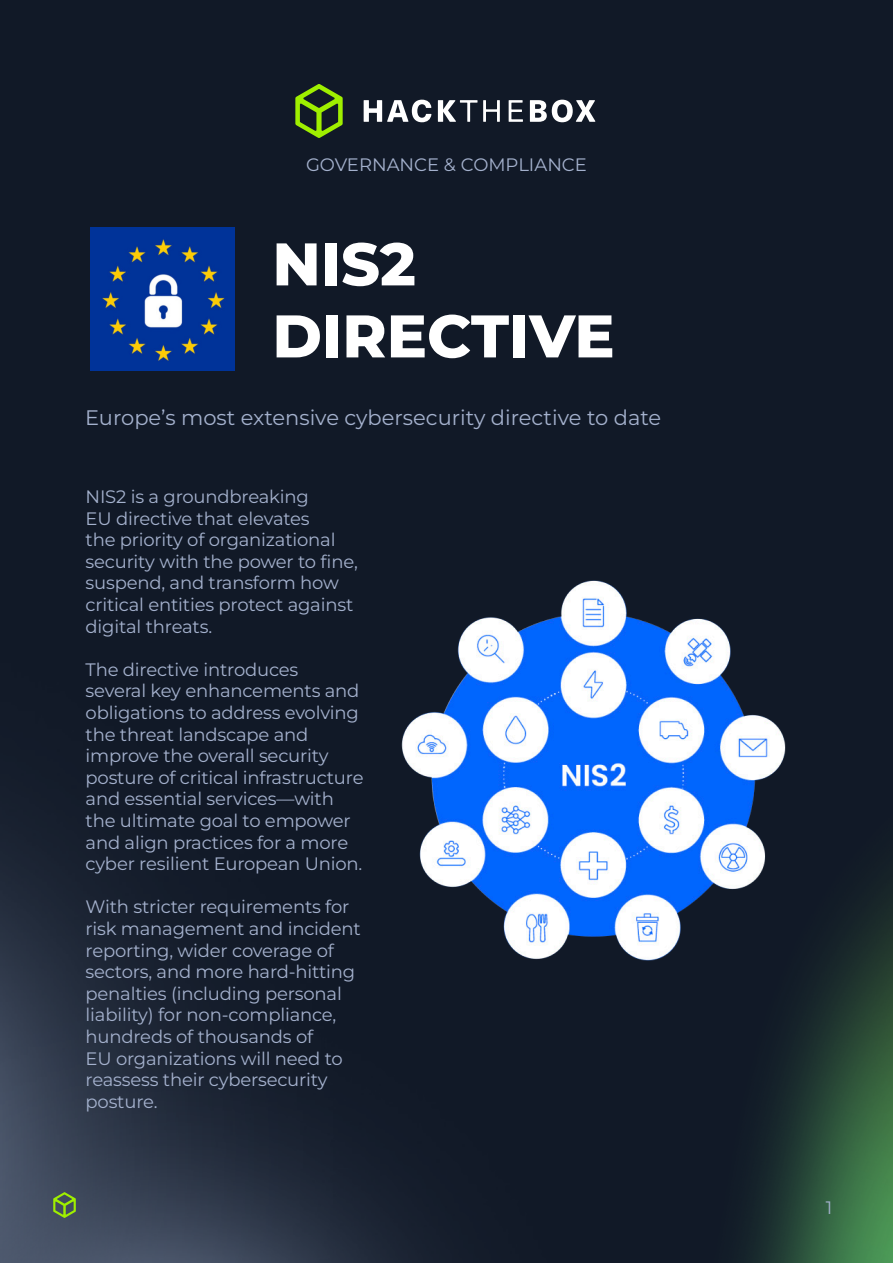
<style>
.page{position:relative;width:893px;height:1263px;background:#111927}
.page>*{position:absolute;margin:0;border:0;box-sizing:border-box;transform-origin:0 0}
.t1{font:800 60px/72px "Montserrat";color:#fff}
.t2{font:21px "Montserrat";color:#a4b1cd}
.t3{font:18px/21.6px "Montserrat";letter-spacing:-.01em;color:#a4b1cd}
</style>
<div class="page">
<img style="left:0;top:825px;width:125px;height:122px">
<img style="left:0;top:947px;width:421px;height:316px">
<img style="left:745px;top:878px;width:148px;height:385px">
<svg style="left:53px;top:1192px;width:23px;height:26px"></svg>
<svg style="left:295px;top:84px;width:48px;height:54px"></svg>
<svg style="left:364px;top:100px;width:67px;height:22px"></svg>
<svg style="left:438px;top:100px;width:39px;height:22px"></svg>
<svg style="left:483px;top:100px;width:17px;height:22px"></svg>
<svg style="left:509px;top:100px;width:14px;height:22px"></svg>
<svg style="left:530px;top:100px;width:65px;height:22px"></svg>
<img style="left:372px;top:580px;width:444px;height:409px">
<img style="left:90px;top:227px;width:145px;height:144px">
<p class="t3" style="left:306px;top:153px;width:282px">GOVERNANCE &amp; COMPLIANCE</p>
<p class="t1" style="left:272px;top:225px;width:344px">NIS2<br>DIRECTIVE</p>
<p class="t2" style="left:85px;top:403px;width:578px">Europe’s most extensive cybersecurity directive to date</p>
<p class="t3" style="left:86px;top:485px;width:274px">NIS2 is a groundbreaking<br>EU directive that elevates<br>the priority of organizational security with the power to fine, suspend, and transform how critical entities protect against digital threats.</p>
<p class="t3" style="left:86px;top:658px;width:279px">The directive introduces<br>several key enhancements and obligations to address evolving the threat landscape and improve the overall security posture of critical infrastructure and essential services—with the ultimate goal to empower and align practices for a more cyber resilient European Union.</p>
<p class="t3" style="left:86px;top:896px;width:277px">With stricter requirements for risk management and incident reporting, wider coverage of sectors, and more hard-hitting penalties (including personal liability) for non-compliance, hundreds of thousands of<br>EU organizations will need to reassess their cybersecurity posture.</p>
<p class="t3" style="left:826px;top:1196px;width:8px">1</p>
</div>
